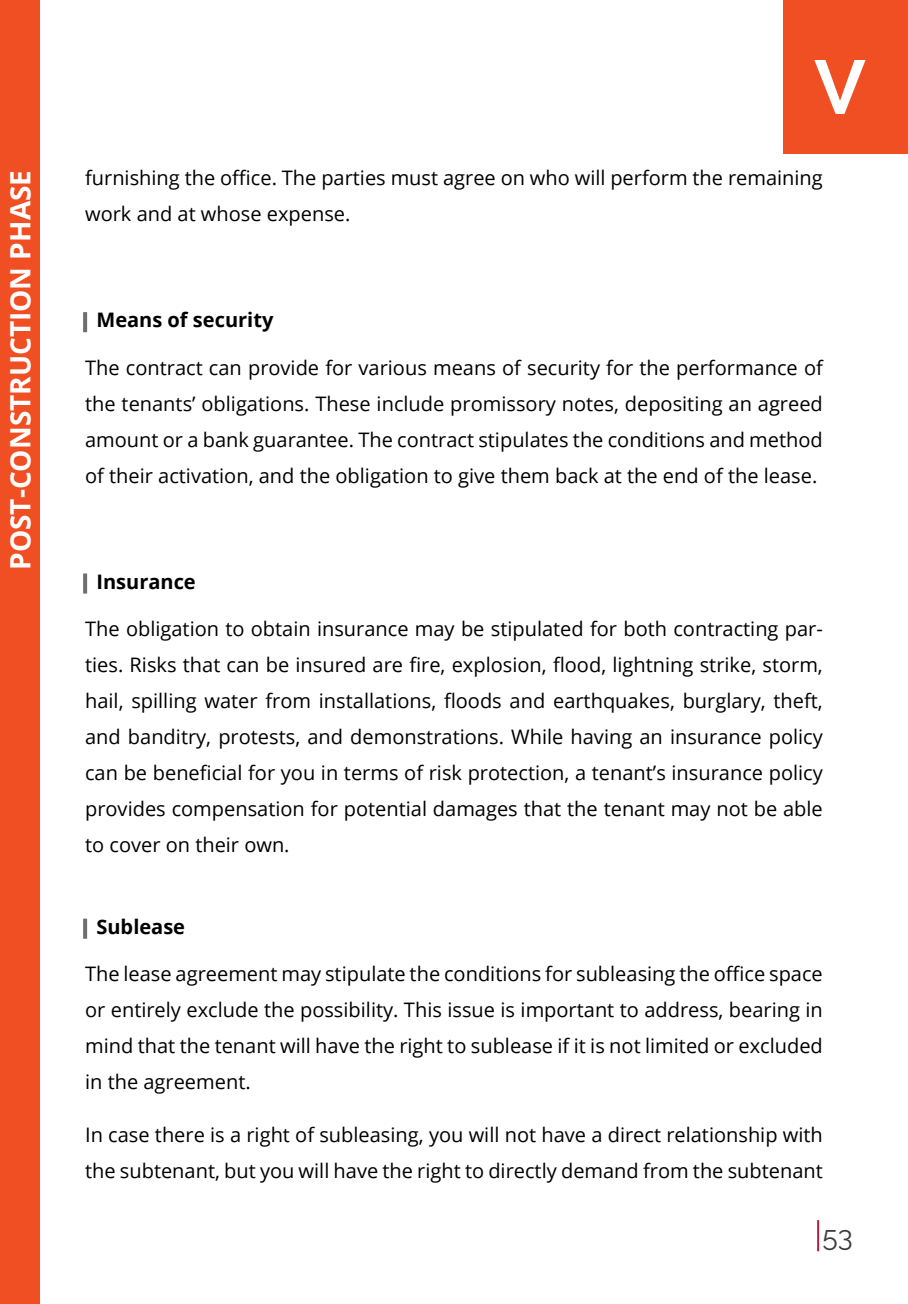
<style>
.page{position:relative;width:908px;height:1304px;background:#fff}
.page>*{position:absolute;margin:0;border:0;box-sizing:border-box;transform-origin:0 0}
.t1{font:700 76px "Raleway";color:#fff}
.t2{font:700 28px "Open Sans";color:#fff}
.t3{font:28px "Raleway";color:#3c3c3b}
.t4{font:20px/36px "Open Sans";color:#000;text-align:justify}
.t5{font:700 20px "Open Sans";color:#000}
</style>
<div class="page">
<div style="left:782px;top:0;width:125px;height:153px;background:#f04e23"></div>
<div style="left:0;top:0;width:40px;height:1304px;background:#f04e23"></div>
<hr style="left:816px;top:1220px;width:2px;height:31px;background:#b31f3c">
<svg style="left:83px;top:312px;width:4px;height:20px"></svg>
<svg style="left:83px;top:573px;width:4px;height:21px"></svg>
<svg style="left:83px;top:919px;width:4px;height:20px"></svg>
<h2 class="t2" style="left:1px;top:570px;width:401px;rotate:-90deg">POST-CONSTRUCTION PHASE</h2>
<h1 class="t1" style="left:813px;top:44px;width:53px">V</h1>
<p class="t4" style="left:85px;top:160px;width:739px">furnishing the office. The parties must agree on who will perform the remaining work and at whose expense.</p>
<p class="t5" style="left:96px;top:306px;width:178px">Means of security</p>
<p class="t4" style="left:85px;top:349px;width:739px">The contract can provide for various means of security for the performance of the tenants’ obligations. These include promissory notes, depositing an agreed amount or a bank guarantee. The contract stipulates the conditions and method of their activation, and the obligation to give them back at the end of the lease.</p>
<p class="t5" style="left:96px;top:567px;width:101px">Insurance</p>
<p class="t4" style="left:85px;top:610px;width:739px">The obligation to obtain insurance may be stipulated for both contracting par&shy;ties. Risks that can be insured are fire, explosion, flood, lightning strike, storm, hail, spilling water from installations, floods and earthquakes, burglary, theft, and banditry, protests, and demonstrations. While having an insurance policy can be beneficial for you in terms of risk protection, a tenant’s insurance policy provides compensation for potential damages that the tenant may not be able to cover on their own.</p>
<p class="t5" style="left:96px;top:913px;width:90px">Sublease</p>
<p class="t4" style="left:85px;top:955px;width:739px">The lease agreement may stipulate the conditions for subleasing the office space or entirely exclude the possibility. This issue is important to address, bearing in mind that the tenant will have the right to sublease if it is not limited or excluded in the agreement.</p>
<p class="t4" style="left:85px;top:1116px;width:739px">In case there is a right of subleasing, you will not have a direct relationship with the subtenant, but you will have the right to directly demand from the subtenant</p>
<h2 class="t3" style="left:822px;top:1220px;width:32px">53</h2>
</div>
